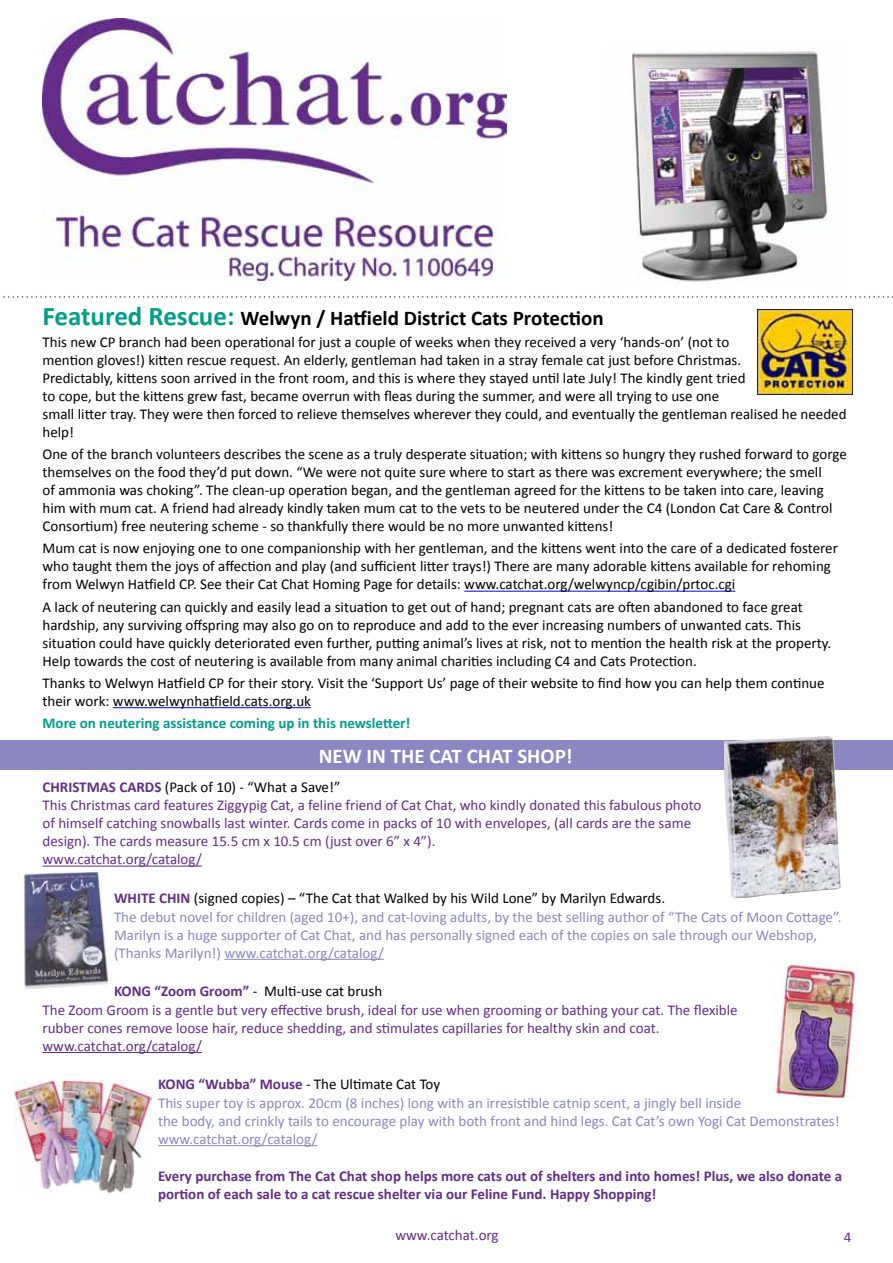
<style>
.page{position:relative;width:893px;height:1263px;background:#fff}
.page>*{position:absolute;margin:0;border:0;box-sizing:border-box;transform-origin:0 0}
.t1{font:700 21px "Calibri";color:#000}
.t2{font:700 21px "Calibri";color:#fff}
.t3{font:15px/18px "Calibri";color:#000}
.t4{font:15px/18px "Calibri";color:#642d89}
.t5{font:15px/18.3px "Calibri";color:#8b87c1}
.t6{font:700 15px/18px "Calibri";color:#642d89}
.t7{font:700 15px "Calibri";color:#009e88}
.s1{font-size:27px;color:#009e88}
.s2{font-weight:700}
.s3{color:#000}
.s4{font-weight:700;color:#642d89}
</style>
<div class="page">
<img style="left:43px;top:18px;width:464px;height:263px">
<img style="left:632px;top:51px;width:196px;height:231px">
<div style="left:0;top:740px;width:893px;height:30px;background:#8b87c1"></div>
<hr style="left:464px;top:591px;width:271px;height:1px;background:#00f">
<hr style="left:113px;top:707px;width:198px;height:1px;background:#00f">
<img style="left:758px;top:310px;width:95px;height:84px">
<hr style="left:43px;top:865px;width:159px;height:1px;background:#642d89">
<hr style="left:224px;top:959px;width:160px;height:1px;background:#8b87c1">
<hr style="left:43px;top:1052px;width:159px;height:1px;background:#642d89">
<hr style="left:158px;top:1145px;width:159px;height:1px;background:#8b87c1">
<img style="left:17px;top:872px;width:92px;height:117px">
<img style="left:772px;top:960px;width:86px;height:138px">
<img style="left:14px;top:1080px;width:138px;height:113px">
<img style="left:724px;top:736px;width:117px;height:162px">
<svg style="left:3px;top:296px;width:890px;height:2px"></svg>
<h1 class="t1" style="left:43px;top:305px;width:563px"><span class="s1">Featured Rescue:</span> Welwyn / Hatfield District Cats Protection</h1>
<p class="t3" style="left:43px;top:332px;width:805px">This new CP branch had been operational for just a couple of weeks when they received a very ‘hands-on’ (not to<br>mention gloves!) kitten rescue request. An elderly, gentleman had taken in a stray female cat just before Christmas.<br>Predictably, kittens soon arrived in the front room, and this is where they stayed until late July! The kindly gent tried<br>to cope, but the kittens grew fast, became overrun with fleas during the summer, and were all trying to use one<br>small litter tray. They were then forced to relieve themselves wherever they could, and eventually the gentleman realised he needed help!</p>
<p class="t3" style="left:43px;top:444px;width:806px">One of the branch volunteers describes the scene as a truly desperate situation; with kittens so hungry they rushed forward to gorge themselves on the food they’d put down. “We were not quite sure where to start as there was excrement everywhere; the smell<br>of ammonia was choking”. The clean-up operation began, and the gentleman agreed for the kittens to be taken into care, leaving him with mum cat. A friend had already kindly taken mum cat to the vets to be neutered under the C4 (London Cat Care &amp; Control Consortium) free neutering scheme - so thankfully there would be no more unwanted kittens!</p>
<p class="t3" style="left:43px;top:539px;width:797px">Mum cat is now enjoying one to one companionship with her gentleman, and the kittens went into the care of a dedicated fosterer who taught them the joys of affection and play (and sufficient litter trays!) There are many adorable kittens available for rehoming from Welwyn Hatfield CP. See their Cat Chat Homing Page for details: www.catchat.org/welwyncp/cgibin/prtoc.cgi</p>
<p class="t3" style="left:43px;top:597px;width:790px">A lack of neutering can quickly and easily lead a situation to get out of hand; pregnant cats are often abandoned to face great hardship, any surviving offspring may also go on to reproduce and add to the ever increasing numbers of unwanted cats. This situation could have quickly deteriorated even further, putting animal’s lives at risk, not to mention the health risk at the property.<br>Help towards the cost of neutering is available from many animal charities including C4 and Cats Protection.</p>
<p class="t3" style="left:43px;top:673px;width:784px">Thanks to Welwyn Hatfield CP for their story. Visit the ‘Support Us’ page of their website to find how you can help them continue their work: www.welwynhatfield.cats.org.uk</p>
<p class="t7" style="left:43px;top:714px;width:369px">More on neutering assistance coming up in this newsletter!</p>
<h1 class="t2" style="left:319px;top:743px;width:255px">NEW IN THE CAT CHAT SHOP!</h1>
<p class="t4" style="left:43px;top:778px;width:660px"><span class="s2">CHRISTMAS CARDS</span> <span class="s3">(Pack of 10) - “What a Save!”<br></span>This Christmas card features Ziggypig Cat, a feline friend of Cat Chat, who kindly donated this fabulous photo of himself catching snowballs last winter. Cards come in packs of 10 with envelopes, (all cards are the same design). The cards measure 15.5 cm x 10.5 cm (just over 6” x 4”).<br>www.catchat.org/catalog/</p>
<p class="t5" style="left:114px;top:888px;width:729px"><span class="s4">WHITE CHIN</span> <span class="s3">(signed copies) – “The Cat that Walked by his Wild Lone” by Marilyn Edwards.<br></span>The debut novel for children (aged 10+), and cat-loving adults, by the best selling author of “The Cats of Moon Cottage”.<br>Marilyn is a huge supporter of Cat Chat, and has personally signed each of the copies on sale through our Webshop, (Thanks Marilyn!) www.catchat.org/catalog/</p>
<p class="t4" style="left:43px;top:981px;width:697px;text-indent:71px"><span class="s2">KONG “Zoom Groom”</span> <span class="s3">- Multi-use cat brush<br></span>The Zoom Groom is a gentle but very effective brush, ideal for use when grooming or bathing your cat. The flexible rubber cones remove loose hair, reduce shedding, and stimulates capillaries for healthy skin and coat. www.catchat.org/catalog/</p>
<p class="t5" style="left:158px;top:1074px;width:683px"><span class="s4">KONG “Wubba” Mouse</span> <span class="s3">- The Ultimate Cat Toy<br></span>This super toy is approx. 20cm (8 inches) long with an irresistible catnip scent, a jingly bell inside<br>the body, and crinkly tails to encourage play with both front and hind legs. Cat Cat’s own Yogi Cat Demonstrates! www.catchat.org/catalog/</p>
<p class="t6" style="left:158px;top:1166px;width:686px">Every purchase from The Cat Chat shop helps more cats out of shelters and into homes! Plus, we also donate a portion of each sale to a cat rescue shelter via our Feline Fund. Happy Shopping!</p>
<p class="t4" style="left:395px;top:1225px;width:105px">www.catchat.org</p>
<p class="t4" style="left:844px;top:1228px;width:9px">4</p>
</div>
